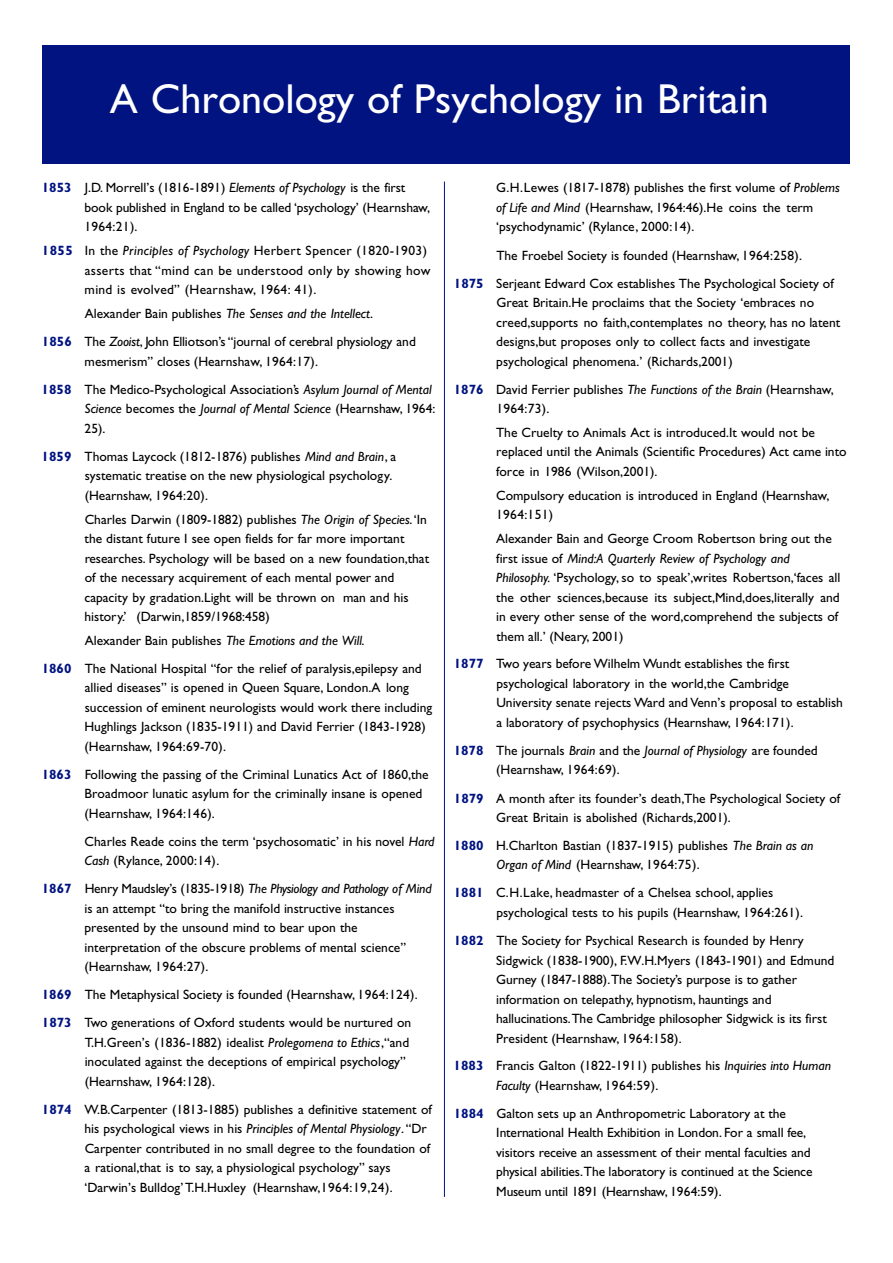
<style>
.page{position:relative;width:893px;height:1263px;background:#fff}
.page>*{position:absolute;margin:0;border:0;box-sizing:border-box;transform-origin:0 0}
.t1{font:42px "Gill Sans";color:#fff}
.t2{font:13.5px/19.5px "Gill Sans";color:#000}
.t3{font:13.5px/19.5px "Gill Sans";letter-spacing:.03em;color:#000}
.s1{font-weight:700;color:#001381}
.s2{font-style:italic}
</style>
<div class="page">
<div style="left:42px;top:45px;width:807px;height:118px;background:#001381"></div>
<hr style="left:444px;top:182px;width:1px;height:1014px;background:#001381">
<h1 class="t1" style="left:110px;top:84px;width:660px">A Chronology of Psychology in Britain</h1>
<p class="t2" style="left:84px;top:180px;width:347px;text-indent:-43px"><span class="s1">1853</span> J.D. Morrell’s (1816-1891) <span class="s2">Elements of Psychology</span> is the f i r s t book published in England to be called ‘ p s y c h o l o gy’ (Hearnshaw,<br>1964:21).</p>
<p class="t3" style="left:85px;top:243px;width:347px;text-indent:-43px"><span class="s1">1 8 5 5</span> In the <span class="s2">P rinciples of Psych o l og y</span> H e r b e rt Spencer (1820-1903) a s s e rts that “mind can be understood only by showing how mind is evo l ved” (Hearnshaw, 1 9 6 4 : 4 1 ) .</p>
<p class="t2" style="left:42px;top:301px;width:375px;line-height:28.2px;text-align:center">Alexander Bain publishes <span class="s2">The Senses and the Intellect</span>.<br><span class="s1">1856</span> T h e <span class="s2">Z o o i s t</span>, John Elliotson’s “journal of cerebral phy s i o l o gy and</p>
<p class="t2" style="left:42px;top:348px;width:391px;line-height:28.2px;text-indent:43px">mesmerism” closes (Hearnshaw, 1964:17).<br><span class="s1">1858</span> The Medico-Psychological Association’s <span class="s2">Asylum Journal of Mental</span></p>
<p class="t2" style="left:84px;top:400px;width:352px"><span class="s2">Science</span> becomes the <span class="s2">Journal of Mental Science</span> (Hearnshaw, 1964:<br>25).</p>
<p class="t2" style="left:85px;top:448px;width:313px;text-indent:-43px"><span class="s1">1859</span> Thomas Laycock (1812-1876) publishes <span class="s2">Mind and Brain</span>, a systematic treatise on the new physiological psychology. (Hearnshaw, 1964:20).</p>
<p class="t2" style="left:84px;top:511px;width:346px">Charles Darwin (1809-1882) publishes <span class="s2">The Origin of Species</span>. ‘In the distant future I see open fields for far more important researches. Psychology will be based on a new foundation,that of the necessary acquirement of each mental power and capacity by gradation.Light will be thrown on man and his history.’ (Darwin,1859/1968:458)</p>
<p class="t2" style="left:42px;top:627px;width:381px;line-height:28.2px;text-indent:43px">Alexander Bain publishes <span class="s2">The Emotions and the Will</span>.<br><span class="s1">1860</span> The National Hospital “for the relief of paralysis,epilepsy and</p>
<p class="t2" style="left:84px;top:679px;width:349px">allied diseases” is opened in Queen Square, London.A long succession of eminent neurologists would work there including Hughlings Jackson (1835-1911) and David Ferrier (1843-1928) (Hearnshaw, 1964:69-70).</p>
<p class="t2" style="left:85px;top:766px;width:345px;text-indent:-43px"><span class="s1">1863</span> Following the passing of the Criminal Lunatics Act of 1860,the<br>Broadmoor lunatic asylum for the criminally insane is opened (Hearnshaw, 1964:146).</p>
<p class="t2" style="left:85px;top:833px;width:351px">Charles Reade coins the term ‘psychosomatic’ in his novel <span class="s2">Hard<br>Cash</span> (Rylance, 2000:14).</p>
<p class="t2" style="left:84px;top:880px;width:349px;text-indent:-43px"><span class="s1">1867</span> H e n ry Maudsley ’s (1835-1918) <span class="s2">The Phy s i o l ogy and Pa t h o l ogy of Mind </span>is an attempt “to bring the manifold instructive instances presented by the unsound mind to bear upon the interpretation of the obscure problems of mental science” (Hearnshaw, 1964:27).</p>
<p class="t2" style="left:42px;top:982px;width:377px;line-height:28.2px"><span class="s1">1869</span> The Metaphysical Society is founded (Hearnshaw, 1964:124).<br><span class="s1">1873</span> Two generations of Oxford students would be nurtured on</p>
<p class="t2" style="left:85px;top:1034px;width:326px">T.H.Green’s (1836-1882) idealist <span class="s2">Prolegomena to Ethics</span>,“and inoculated against the deceptions of empirical psychology” (Hearnshaw, 1964:128).</p>
<p class="t2" style="left:84px;top:1101px;width:349px;text-indent:-42px"><span class="s1">1874</span> W.B.Carpenter (1813-1885) publishes a definitive statement of his psychological views in his <span class="s2">Principles of Mental Physiology</span>. “Dr Carpenter contributed in no small degree to the foundation of a rational,that is to say, a physiological psychology” says ‘Darwin’s Bulldog’ T.H.Huxley (Hearnshaw,1964:19,24).</p>
<p class="t2" style="left:496px;top:180px;width:345px">G.H.Lewes (1817-1878) publishes the first volume of <span class="s2">Problems of Life and Mind</span> (Hearnshaw, 1964:46).He coins the term ‘psychodynamic’ (Rylance, 2000:14).</p>
<p class="t2" style="left:454px;top:242px;width:381px;line-height:28.2px;text-indent:42px">The Froebel Society is founded (Hearnshaw, 1964:258).<br><span class="s1">1875</span> Serjeant Edward Cox establishes The Psychological Society of</p>
<p class="t2" style="left:496px;top:294px;width:345px">Great Britain.He proclaims that the Society ‘embraces no creed,supports no faith,contemplates no theory, has no latent designs,but proposes only to collect facts and investigate psychological phenomena.’ (Richards,2001)</p>
<p class="t2" style="left:496px;top:381px;width:339px;text-indent:-42px"><span class="s1">1876</span> David Ferrier publishes <span class="s2">The Functions of the Brain</span> (Hearnshaw,<br>1964:73).</p>
<p class="t2" style="left:496px;top:424px;width:352px">The Cruelty to Animals Act is introduced.It would not be replaced until the Animals (Scientific Procedures) Act came into force in 1986 (Wilson,2001).</p>
<p class="t2" style="left:496px;top:487px;width:335px">Compulsory education is introduced in England (Hearnshaw,<br>1964:151)</p>
<p class="t2" style="left:496px;top:530px;width:346px">Alexander Bain and George Croom Robertson bring out the first issue of <span class="s2">Mind:A Quarterly Review of Psychology and Philosophy.</span> ‘Psychology, so to speak’,writes Robertson,‘faces all the other sciences,because its subject,Mind,does,literally and in every other sense of the word,comprehend the subjects of them all.’ (Neary, 2001)</p>
<p class="t2" style="left:496px;top:655px;width:348px;text-indent:-42px"><span class="s1">1877</span> Two years before Wilhelm Wundt establishes the first psychological laboratory in the world,the Cambridge University senate rejects Ward and Venn’s proposal to establish a laboratory of psychophysics (Hearnshaw, 1964:171).</p>
<p class="t2" style="left:496px;top:742px;width:323px;text-indent:-43px"><span class="s1">1878</span> The journals <span class="s2">Brain</span> and the <span class="s2">Journal of Physiology</span> are founded (Hearnshaw, 1964:69).</p>
<p class="t2" style="left:496px;top:790px;width:345px;text-indent:-42px"><span class="s1">1879</span> A month after its founder’s death,The Psychological Society of<br>Great Britain is abolished (Richards,2001).</p>
<p class="t2" style="left:496px;top:837px;width:318px;text-indent:-42px"><span class="s1">1880</span> H.Charlton Bastian (1837-1915) publishes <span class="s2">The Brain as an<br>Organ of Mind</span> (Hearnshaw, 1964:75).</p>
<p class="t2" style="left:496px;top:885px;width:308px;text-indent:-42px"><span class="s1">1881</span> C.H.Lake, headmaster of a Chelsea school, applies psychological tests to his pupils (Hearnshaw, 1964:261).</p>
<p class="t2" style="left:496px;top:932px;width:340px;text-indent:-42px"><span class="s1">1882</span> The Society for Psychical Research is founded by Henry Sidgwick (1838-1900), F.W.H.Myers (1843-1901) and Edmu n d G u r n ey (1847-1888).The Society’s purpose is to gather information on telepathy, hypnotism, hauntings and<br>h a l l u c i n a t i o n s .The Cambridge philosopher Sidgwick is its first President (Hearnshaw, 1964:158).</p>
<p class="t2" style="left:496px;top:1057px;width:336px;text-indent:-43px"><span class="s1">1883</span> Francis Galton (1822-1911) publishes his <span class="s2">Inquiries into Human<br>Faculty</span> (Hearnshaw, 1964:59).</p>
<p class="t2" style="left:496px;top:1105px;width:318px;text-indent:-42px"><span class="s1">1884</span> Galton sets up an Anthropometric Laboratory at the International Health Exhibition in London. For a small fe e, visitors re c e i ve an assessment of their mental faculties and p hysical abilities.The laboratory is continued at the Science Museum until 1891 (Hearnshaw, 1 9 6 4 :5 9 ) .</p>
</div>
